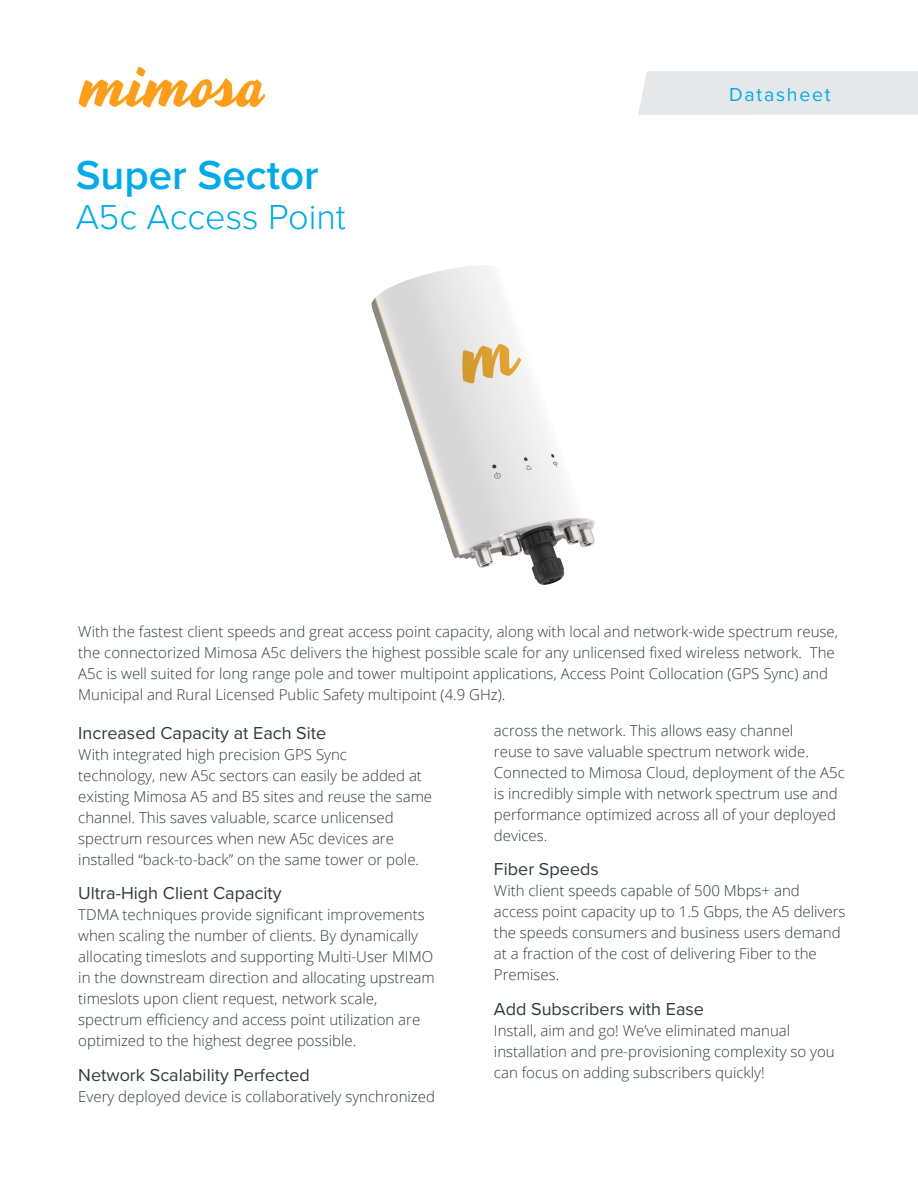
<style>
.page{position:relative;width:918px;height:1188px;background:#fff}
.page>*{position:absolute;margin:0;border:0;box-sizing:border-box;transform-origin:0 0}
._5b_TOCFigsub{font:600 42px "Proxima Nova";color:#00abe7}
._5b_TOCFigsub-2{font:300 36px "Proxima Nova";color:#00abe7}
._5b_TOCFigsub-3{font:19.5px "Proxima Nova";letter-spacing:.09em;color:#00abe7}
._5b_TOCFigsub-4{font:18px "Proxima Nova";color:#2f3b41}
._5b_TOCFigsub-5{font:300 15px/21px "Open Sans";color:#2f3b41}
.Body{font:300 15px/21px "Open Sans";color:#2f3b41}
</style>
<div class="page">
<img style="left:78px;top:66px;width:188px;height:42px">
<div style="left:638px;top:71px;width:280px;height:44px;background:#e6e7e9"></div>
<img style="left:371px;top:266px;width:224px;height:319px">
<p class="_5b_TOCFigsub" style="left:76px;top:150px;width:245px">Super Sector</p>
<p class="_5b_TOCFigsub-2" style="left:76px;top:196px;width:272px">A5c Access Point</p>
<p class="_5b_TOCFigsub-3" style="left:729px;top:83px;width:103px">Datasheet</p>
<p class="Body" style="left:78px;top:621px;width:761px">With the fastest client speeds and great access point capacity, along with local and network-wide spectrum reuse, the connectorized Mimosa A5c delivers the highest possible scale for any unlicensed fixed wireless network. The A5c is well suited for long range pole and tower multipoint applications, Access Point Collocation (GPS Sync) and Municipal and Rural Licensed Public Safety multipoint (4.9 GHz).</p>
<p class="_5b_TOCFigsub-4" style="left:78px;top:722px;width:250px">Increased Capacity at Each Site</p>
<p class="_5b_TOCFigsub-5" style="left:78px;top:743px;width:355px">With integrated high precision GPS Sync<br>technology, new A5c sectors can easily be added at existing Mimosa A5 and B5 sites and reuse the same channel. This saves valuable, scarce unlicensed spectrum resources when new A5c devices are installed “back-to-back” on the same tower or pole.</p>
<p class="_5b_TOCFigsub-4" style="left:78px;top:882px;width:205px">Ultra-High Client Capacity</p>
<p class="_5b_TOCFigsub-5" style="left:78px;top:904px;width:358px">TDMA techniques provide significant improvements when scaling the number of clients. By dynamically allocating timeslots and supporting Multi-User MIMO in the downstream direction and allocating upstream timeslots upon client request, network scale, spectrum efficiency and access point utilization are optimized to the highest degree possible.</p>
<p class="_5b_TOCFigsub-4" style="left:78px;top:1064px;width:233px">Network Scalability Perfected</p>
<p class="_5b_TOCFigsub-5" style="left:78px;top:1085px;width:358px">Every deployed device is collaboratively synchronized</p>
<p class="_5b_TOCFigsub-5" style="left:494px;top:720px;width:352px">across the network. This allows easy channel<br>reuse to save valuable spectrum network wide.<br>Connected to Mimosa Cloud, deployment of the A5c is incredibly simple with network spectrum use and performance optimized across all of your deployed devices.</p>
<p class="_5b_TOCFigsub-4" style="left:494px;top:859px;width:106px">Fiber Speeds</p>
<p class="_5b_TOCFigsub-5" style="left:494px;top:880px;width:353px">With client speeds capable of 500 Mbps+ and access point capacity up to 1.5 Gbps, the A5 delivers the speeds consumers and business users demand at a fraction of the cost of delivering Fiber to the Premises.</p>
<p class="_5b_TOCFigsub-4" style="left:494px;top:998px;width:212px">Add Subscribers with Ease</p>
<p class="_5b_TOCFigsub-5" style="left:494px;top:1020px;width:342px">Install, aim and go! We’ve eliminated manual installation and pre-provisioning complexity so you can focus on adding subscribers quickly!</p>
</div>
